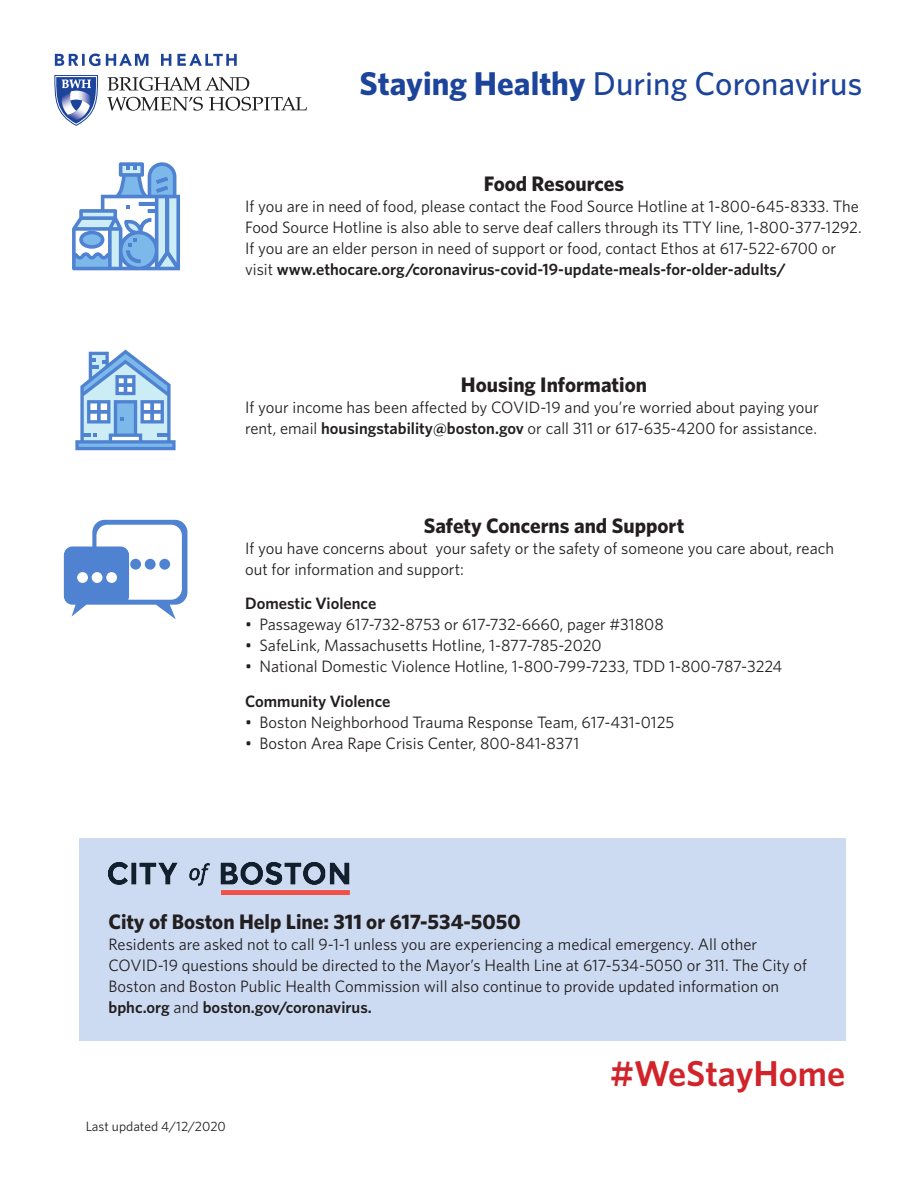
<style>
.page{position:relative;width:918px;height:1188px;background:#fff}
.page>*{position:absolute;margin:0;border:0;box-sizing:border-box;transform-origin:0 0}
.t1{font:600 36px "Whitney";color:#d1232a}
.t2{font:500 33px "Whitney";color:#1d449b}
.t3{font:700 21px "Whitney";color:#231f20}
.t4{font:16.5px/21px "Whitney";color:#231f20}
.t5{font:600 16.5px "Whitney";color:#231f20}
.t6{font:13.5px "Whitney";color:#231f20}
.s1{font-weight:700}
.s2{font-weight:600}
</style>
<div class="page">
<svg style="left:54px;top:75px;width:44px;height:51px"></svg>
<svg style="left:107px;top:77px;width:200px;height:34px"></svg>
<svg style="left:55px;top:54px;width:182px;height:12px"></svg>
<svg style="left:72px;top:162px;width:108px;height:108px"></svg>
<svg style="left:75px;top:350px;width:101px;height:100px"></svg>
<svg style="left:64px;top:520px;width:123px;height:99px"></svg>
<div style="left:79px;top:839px;width:767px;height:202px;background:#ccdbf2"></div>
<img style="left:109px;top:863px;width:240px;height:31px">
<p class="t2" style="left:360px;top:64px;width:504px"><span class="s1">Staying Healthy</span> During Coronavirus</p>
<p class="t3" style="left:484px;top:171px;width:142px">Food Resources</p>
<p class="t4" style="left:245px;top:195px;width:618px">If you are in need of food, please contact the Food Source Hotline at 1-800-645-8333. The Food Source Hotline is also able to serve deaf callers through its TTY line, 1-800-377-1292.<br>If you are an elder person in need of support or food, contact Ethos at 617-522-6700 or visit <span class="s2">www.ethocare.org/coronavirus-covid-19-update-meals-for-older-adults/</span></p>
<p class="t3" style="left:461px;top:371px;width:188px">Housing Information</p>
<p class="t4" style="left:245px;top:396px;width:575px">If your income has been affected by COVID-19 and you’re worried about paying your rent, email <span class="s2">housingstability@boston.gov</span> or call 311 or 617-635-4200 for assistance.</p>
<p class="t3" style="left:424px;top:513px;width:262px">Safety Concerns and Support</p>
<p class="t4" style="left:245px;top:537px;width:590px">If you have concerns about your safety or the safety of someone you care about, reach out for information and support:</p>
<p class="t5" style="left:245px;top:594px;width:133px">Domestic Violence</p>
<p class="t4" style="left:245px;top:614px;width:420px">• Passageway 617-732-8753 or 617-732-6660, pager #31808</p>
<p class="t4" style="left:245px;top:635px;width:358px">• SafeLink, Massachusetts Hotline, 1-877-785-2020</p>
<p class="t4" style="left:245px;top:656px;width:539px">• National Domestic Violence Hotline, 1-800-799-7233, TDD 1-800-787-3224</p>
<p class="t5" style="left:245px;top:691px;width:147px">Community Violence</p>
<p class="t4" style="left:245px;top:711px;width:431px">• Boston Neighborhood Trauma Response Team, 617-431-0125</p>
<p class="t4" style="left:245px;top:732px;width:336px">• Boston Area Rape Crisis Center, 800-841-8371</p>
<p class="t3" style="left:109px;top:909px;width:414px">City of Boston Help Line: 311 or 617-534-5050</p>
<p class="t4" style="left:109px;top:934px;width:700px">Residents are asked not to call 9-1-1 unless you are experiencing a medical emergency. All other COVID-19 questions should be directed to the Mayor’s Health Line at 617-534-5050 or 311. The City of Boston and Boston Public Health Commission will also continue to provide updated information on <span class="s2">bphc.org</span> and <span class="s2">boston.gov/coronavirus.</span></p>
<p class="t6" style="left:86px;top:1119px;width:142px">Last updated 4/12/2020</p>
<p class="t1" style="left:610px;top:1052px;width:237px">#WeStayHome</p>
</div>
